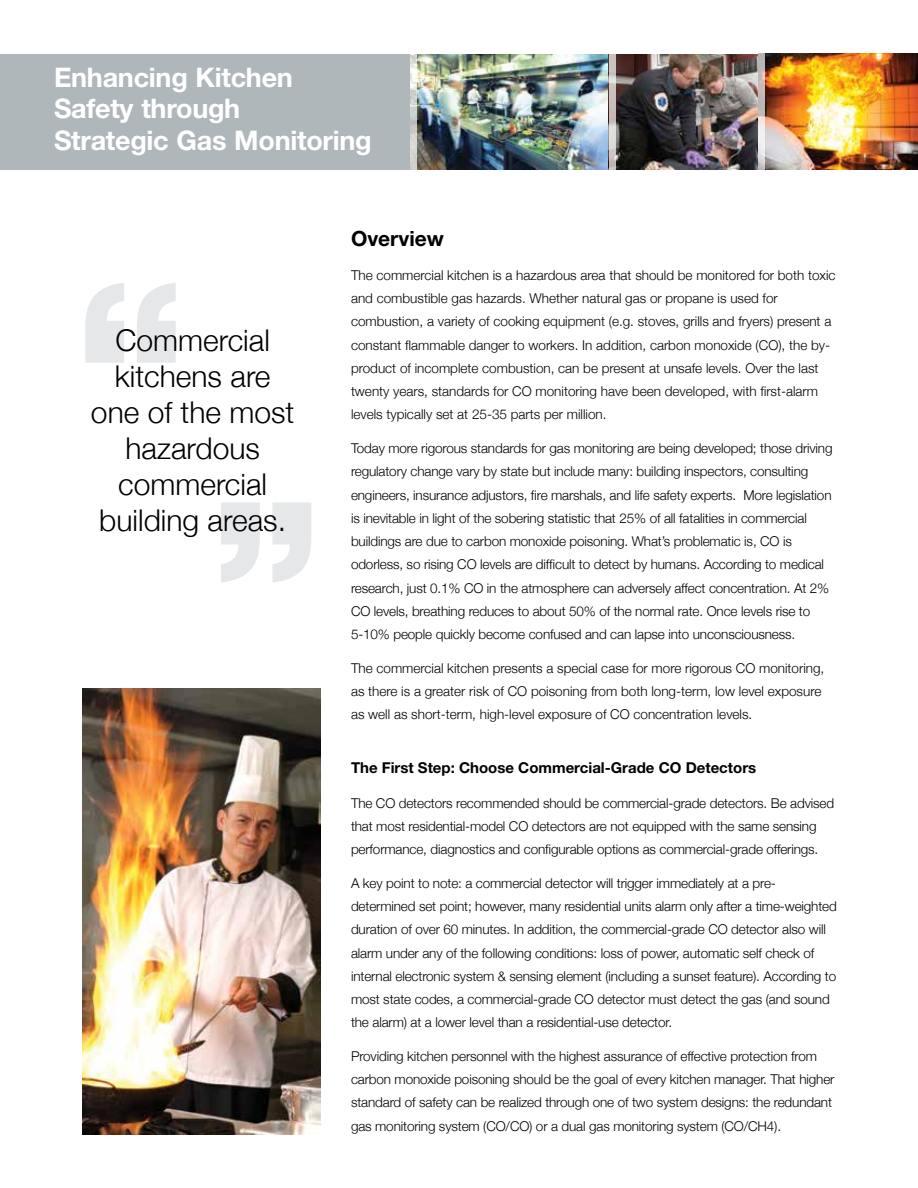
<style>
.page{position:relative;width:918px;height:1188px;background:#fff}
.page>*{position:absolute;margin:0;border:0;box-sizing:border-box;transform-origin:0 0}
.t1{font:900 210.9px "Helvetica Neue LT";color:#e6e7e8}
.t2{font:300 30px/36px "Helvetica Neue LT";color:#000;text-align:center}
.t3{font:700 27px/31.5px "Helvetica Neue";letter-spacing:-.01em;color:#fff}
.t4{font:700 21px "Helvetica Neue";color:#000}
.t5{font:700 15px "Helvetica Neue";color:#000}
.t6{font:300 13.5px/23.2px "Helvetica Neue LT";letter-spacing:-.01em;color:#000}
</style>
<div class="page">
<div style="left:0;top:54px;width:918px;height:116px;background:#b0b7bb"></div>
<img style="left:82px;top:688px;width:239px;height:446px">
<img style="left:417px;top:54px;width:500px;height:116px">
<svg style="left:411px;top:54px;width:6px;height:116px"></svg>
<svg style="left:609px;top:54px;width:6px;height:116px"></svg>
<svg style="left:759px;top:53px;width:6px;height:117px"></svg>
<h3 class="t3" style="left:54px;top:61px;width:319px">Enhancing Kitchen<br>Safety through<br>Strategic Gas Monitoring</h3>
<h1 class="t1" style="left:76px;top:232px;width:111px">“</h1>
<h2 class="t2" style="left:91px;top:322px;width:205px">Commercial kitchens are one of the most hazardous commercial building areas.</h2>
<h1 class="t1" style="left:321px;top:633px;width:111px;rotate:-180deg">“</h1>
<h3 class="t4" style="left:351px;top:225px;width:94px">Overview</h3>
<p class="t6" style="left:351px;top:263px;width:486px">The commercial kitchen is a hazardous area that should be monitored for both toxic and combustible gas hazards. Whether natural gas or propane is used for combustion, a variety of cooking equipment (e.g. stoves, grills and fryers) present a constant flammable danger to workers. In addition, carbon monoxide (CO), the by&shy;product of incomplete combustion, can be present at unsafe levels. Over the last twenty years, standards for CO monitoring have been developed, with first-alarm levels typically set at 25-35 parts per million.</p>
<p class="t6" style="left:351px;top:436px;width:483px">Today more rigorous standards for gas monitoring are being developed; those driving regulatory change vary by state but include many: building inspectors, consulting engineers, insurance adjustors, fire marshals, and life safety experts. More legislation is inevitable in light of the sobering statistic that 25% of all fatalities in commercial buildings are due to carbon monoxide poisoning. What’s problematic is, CO is odorless, so rising CO levels are difficult to detect by humans. According to medical research, just 0.1% CO in the atmosphere can adversely affect concentration. At 2% CO levels, breathing reduces to about 50% of the normal rate. Once levels rise to 5-10% people quickly become confused and can lapse into unconsciousness.</p>
<p class="t6" style="left:351px;top:656px;width:475px">The commercial kitchen presents a special case for more rigorous CO monitoring, as there is a greater risk of CO poisoning from both long-term, low level exposure as well as short-term, high-level exposure of CO concentration levels.</p>
<p class="t5" style="left:351px;top:759px;width:407px">The First Step: Choose Commercial-Grade CO Detectors</p>
<p class="t6" style="left:351px;top:791px;width:485px">The CO detectors recommended should be commercial-grade detectors. Be advised that most residential-model CO detectors are not equipped with the same sensing performance, diagnostics and configurable options as commercial-grade offerings.</p>
<p class="t6" style="left:351px;top:871px;width:487px">A key point to note: a commercial detector will trigger immediately at a pre&shy;determined set point; however, many residential units alarm only after a time-weighted duration of over 60 minutes. In addition, the commercial-grade CO detector also will alarm under any of the following conditions: loss of power, automatic self check of internal electronic system &amp; sensing element (including a sunset feature). According to most state codes, a commercial-grade CO detector must detect the gas (and sound the alarm) at a lower level than a residential-use detector.</p>
<p class="t6" style="left:351px;top:1044px;width:485px">Providing kitchen personnel with the highest assurance of effective protection from carbon monoxide poisoning should be the goal of every kitchen manager. That higher standard of safety can be realized through one of two system designs: the redundant gas monitoring system (CO/CO) or a dual gas monitoring system (CO/CH4).</p>
</div>
